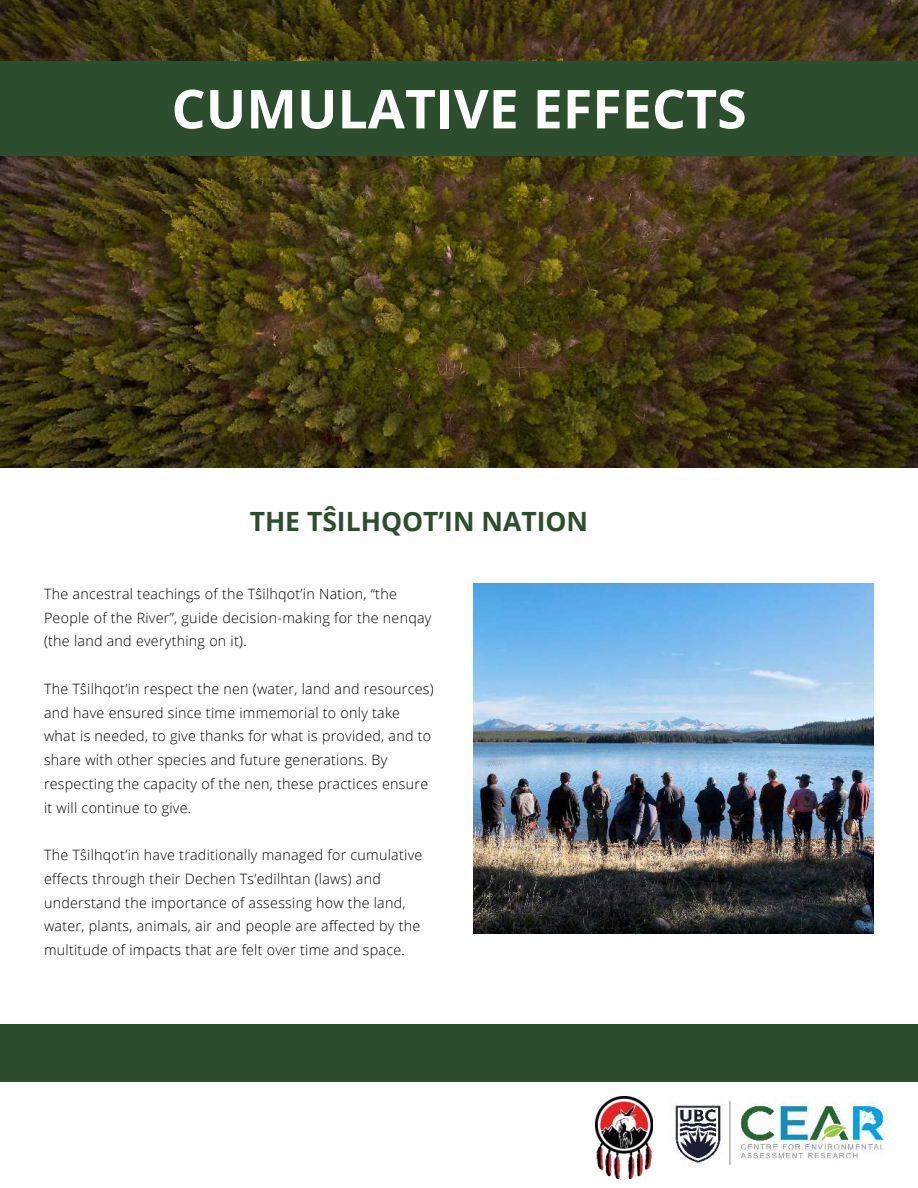
<style>
.page{position:relative;width:918px;height:1188px;background:#fff}
.page>*{position:absolute;margin:0;border:0;box-sizing:border-box;transform-origin:0 0}
.t1{font:700 53.7px "Open Sans";color:#fff}
.t2{font:700 26.55px "Open Sans";color:#2c4d2e}
.t3{font:300 14.25px/23.7px "Open Sans";letter-spacing:.02em;color:#000}
</style>
<div class="page">
<img style="left:0;top:0;width:918px;height:468px">
<div style="left:0;top:1024px;width:918px;height:57px;background:#2c4d2e"></div>
<img style="left:672px;top:1096px;width:218px;height:70px">
<img style="left:595px;top:1096px;width:58px;height:82px">
<div style="left:0;top:61px;width:918px;height:95px;background:#2c4d2e"></div>
<img style="left:473px;top:584px;width:401px;height:350px">
<h1 class="t1" style="left:172px;top:71px;width:577px">CUMULATIVE EFFECTS</h1>
<h2 class="t2" style="left:250px;top:503px;width:340px">THE TŜILHQOT’IN NATION</h2>
<p class="t3" style="left:44px;top:581px;width:389px">The ancestral teachings of the Tŝilhqot’in Nation, “the<br>People of the River”, guide decision-making for the nenqay (the land and everything on it).</p>
<p class="t3" style="left:44px;top:676px;width:391px">The Tŝilhqot’in respect the nen (water, land and resources) and have ensured since time immemorial to only take what is needed, to give thanks for what is provided, and to share with other species and future generations. By respecting the capacity of the nen, these practices ensure it will continue to give.</p>
<p class="t3" style="left:44px;top:843px;width:380px">The Tŝilhqot’in have traditionally managed for cumulative effects through their Dechen Ts’edilhtan (laws) and understand the importance of assessing how the land, water, plants, animals, air and people are affected by the multitude of impacts that are felt over time and space.</p>
</div>
